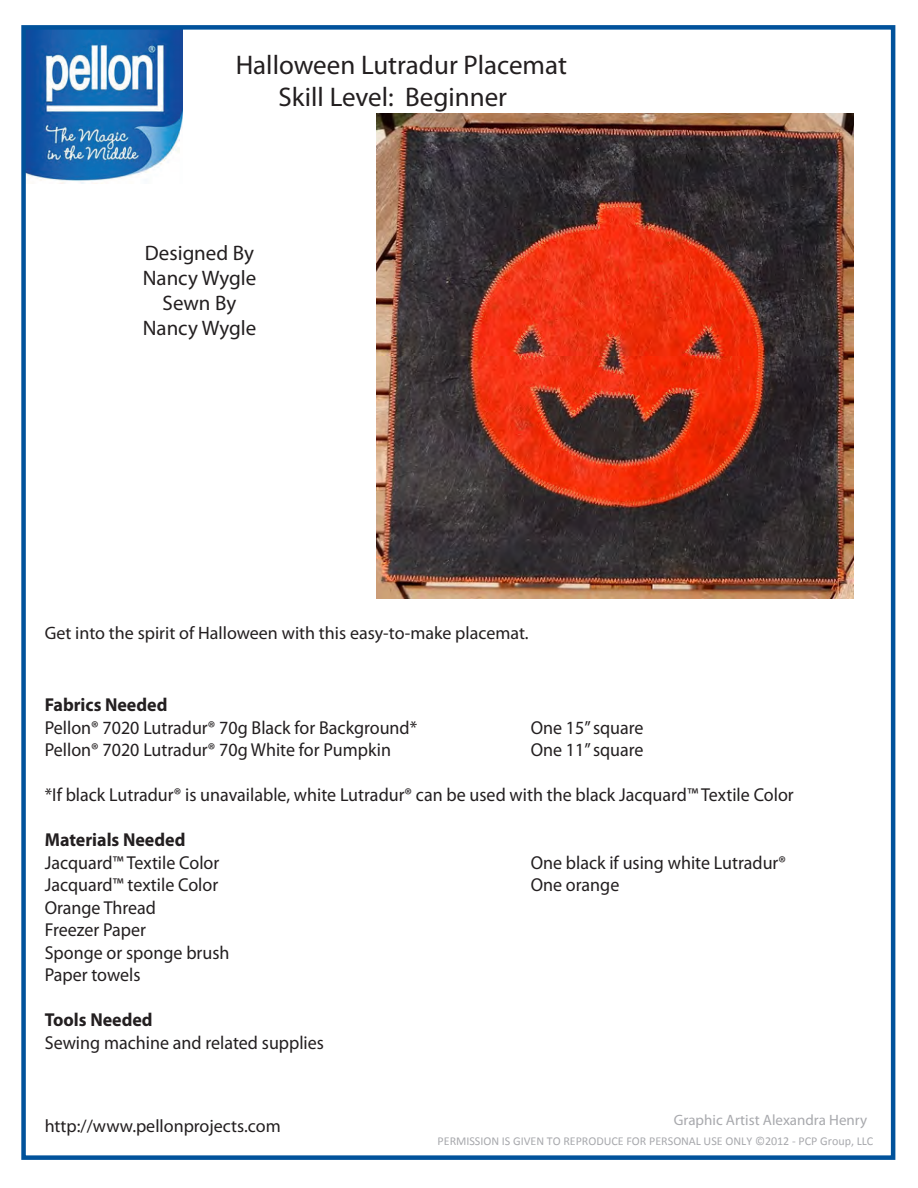
<style>
.page{position:relative;width:918px;height:1188px;background:#fff}
.page>*{position:absolute;margin:0;border:0;box-sizing:border-box;transform-origin:0 0}
.t1{font:27px/32.4px "Myriad Pro";color:#231f20}
.t2{font:21px/25.2px "Myriad Pro";color:#231f20;text-align:center}
.t3{font:18.75px/22.5px "Myriad Pro";color:#231f20;scale:.96 1}
.t4{font:18px "Myriad Pro";color:#231f20}
.t5{font:15px "Myriad Pro";color:#a8a9ad}
.t6{font:12px "Calibri";color:#a8a9ad}
.s1{font-weight:700}
</style>
<div class="page">
<img style="left:26px;top:30px;width:157px;height:153px">
<div style="left:21px;top:25px;width:874px;height:1135px;border:4px solid #01529b"></div>
<img style="left:376px;top:114px;width:477px;height:484px">
<p class="t1" style="left:278px;top:48px;width:290px;text-indent:-43px">Halloween Lutradur Placemat<br>Skill Level: Beginner</p>
<p class="t2" style="left:143px;top:240px;width:115px">Designed By<br>Nancy Wygle<br>Sewn By<br>Nancy Wygle</p>
<p class="t4" style="left:45px;top:622px;width:485px">Get into the spirit of Halloween with this easy-to-make placemat.</p>
<p class="t3" style="left:45px;top:694px;width:389px"><span class="s1">Fabrics Needed<br></span>Pellon® 7020 Lutradur® 70g Black for Background*</p>
<p class="t3" style="left:531px;top:716px;width:119px">One 15” square</p>
<p class="t3" style="left:45px;top:739px;width:362px">Pellon® 7020 Lutradur® 70g White for Pumpkin</p>
<p class="t3" style="left:531px;top:739px;width:119px">One 11” square</p>
<p class="t3" style="left:45px;top:784px;width:782px">*If black Lutradur® is unavailable, white Lutradur® can be used with the black Jacquard™ Textile Color</p>
<p class="t3" style="left:45px;top:829px;width:183px"><span class="s1">Materials Needed<br></span>Jacquard™ Textile Color</p>
<p class="t3" style="left:531px;top:851px;width:267px">One black if using white Lutradur®</p>
<p class="t3" style="left:45px;top:873px;width:182px">Jacquard™ textile Color</p>
<p class="t3" style="left:531px;top:873px;width:94px">One orange</p>
<p class="t3" style="left:45px;top:896px;width:194px">Orange Thread<br>Freezer Paper<br>Sponge or sponge brush<br>Paper towels</p>
<p class="t3" style="left:45px;top:1008px;width:292px"><span class="s1">Tools Needed<br></span>Sewing machine and related supplies</p>
<p class="t4" style="left:45px;top:1115px;width:237px">http://www.pellonprojects.com</p>
<p class="t5" style="left:674px;top:1111px;width:195px">Graphic Artist Alexandra Henry</p>
<p class="t6" style="left:437px;top:1133px;width:437px">PERMISSION IS GIVEN TO REPRODUCE FOR PERSONAL USE ONLY ©2012 - PCP Group, LLC</p>
</div>
